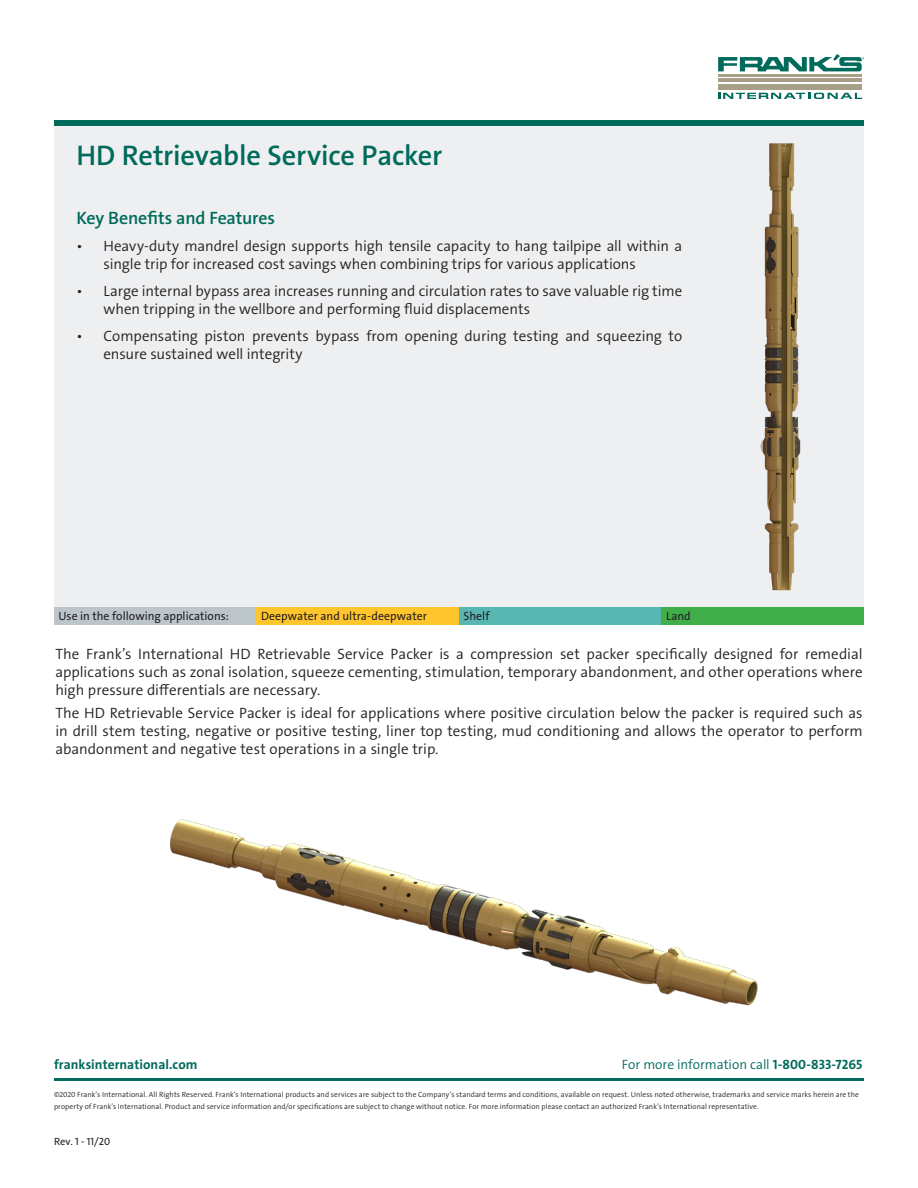
<style>
.page{position:relative;width:918px;height:1188px;background:#fff}
.page>*{position:absolute;margin:0;border:0;box-sizing:border-box;transform-origin:0 0}
.t1{font:28.5px "BG The Sans W6 Se Bld";letter-spacing:-.005em;color:#006a5b}
.t2{font:18px "BG The Sans W6 Se Bld";letter-spacing:-.01em;color:#006a5b}
.t3{font:300 15px/18px "The Sans B W4";color:#231f20;text-align:justify}
.t4{font:15px/18px "BG The Sans W4 Se Lig";letter-spacing:-.005em;color:#231f20}
.t5{font:13.5px "BG The Sans W4 Se Lig";color:#006a5b}
.t6{font:13.5px "BG The Sans W7 Bld";letter-spacing:.005em;color:#006a5b}
.t7{font:12px "BG The Sans W5 Plain";letter-spacing:.005em;color:#231f20}
.t8{font:10.5px "BG The Sans W5 Plain";letter-spacing:.005em;color:#231f20}
.t9{font:7.5px/11.2px "BG The Sans W4 Se Lig";letter-spacing:.01em;color:#231f20}
.s1{font-family:"BG The Sans W7 Bld"}
</style>
<div class="page">
<div style="left:54px;top:126px;width:810px;height:481px;background:#eeeff1"></div>
<div style="left:718px;top:84px;width:144px;height:5px;background:#a79f87"></div>
<hr style="left:718px;top:79px;width:144px;height:3px;background:#a79f87">
<hr style="left:718px;top:74px;width:144px;height:2px;background:#a79f87">
<svg style="left:718px;top:93px;width:144px;height:6px"></svg>
<svg style="left:718px;top:54px;width:146px;height:17px"></svg>
<div style="left:54px;top:120px;width:810px;height:6px;background:#006a5b"></div>
<hr style="left:54px;top:1078px;width:810px;height:3px;background:#006a5b">
<img style="left:760px;top:143px;width:41px;height:448px">
<div style="left:54px;top:607px;width:202px;height:18px;background:#bbc5ca"></div>
<div style="left:256px;top:607px;width:203px;height:18px;background:#ffc52d"></div>
<div style="left:459px;top:607px;width:203px;height:18px;background:#58b7b3"></div>
<div style="left:662px;top:607px;width:202px;height:18px;background:#40ae49"></div>
<img style="left:170px;top:819px;width:588px;height:187px">
<p class="t1" style="left:76px;top:141px;width:367px">HD Retrievable Service Packer</p>
<p class="t2" style="left:76px;top:208px;width:200px">Key Benefits and Features</p>
<p class="t4" style="left:104px;top:237px;width:580px;text-indent:-27px">• Heavy-duty mandrel design supports high tensile capacity to hang tailpipe all within a single trip for increased cost savings when combining trips for various applications</p>
<p class="t4" style="left:104px;top:282px;width:580px;text-indent:-27px">• Large internal bypass area increases running and circulation rates to save valuable rig time when tripping in the wellbore and performing fluid displacements</p>
<p class="t4" style="left:104px;top:327px;width:580px;text-indent:-27px">• Compensating piston prevents bypass from opening during testing and squeezing to ensure sustained well integrity</p>
<p class="t7" style="left:58px;top:610px;width:172px">Use in the following applications:</p>
<p class="t7" style="left:261px;top:610px;width:167px">Deepwater and ultra-deepwater</p>
<p class="t7" style="left:464px;top:610px;width:27px">Shelf</p>
<p class="t7" style="left:666px;top:610px;width:26px">Land</p>
<p class="t3" style="left:55px;top:645px;width:809px">The Frank’s International HD Retrievable Service Packer is a compression set packer specifically designed for remedial applications such as zonal isolation, squeeze cementing, stimulation, temporary abandonment, and other operations where high pressure differentials are necessary.</p>
<p class="t3" style="left:55px;top:704px;width:809px">The HD Retrievable Service Packer is ideal for applications where positive circulation below the packer is required such as in drill stem testing, negative or positive testing, liner top testing, mud conditioning and allows the operator to perform abandonment and negative test operations in a single trip.</p>
<p class="t6" style="left:54px;top:1058px;width:145px">franksinternational.com</p>
<p class="t5" style="left:622px;top:1058px;width:242px">For more information call <span class="s1">1-800-833-7265</span></p>
<p class="t9" style="left:54px;top:1090px;width:806px">©2020 Frank’s International. All Rights Reserved. Frank’s International products and services are subject to the Company’s standard terms and conditions, available on request. Unless noted otherwise, trademarks and service marks herein are the property of Frank’s International. Product and service information and/or specifications are subject to change without notice. For more information please contact an authorized Frank’s International representative.</p>
<p class="t8" style="left:54px;top:1136px;width:58px">Rev. 1 - 11/20</p>
</div>
